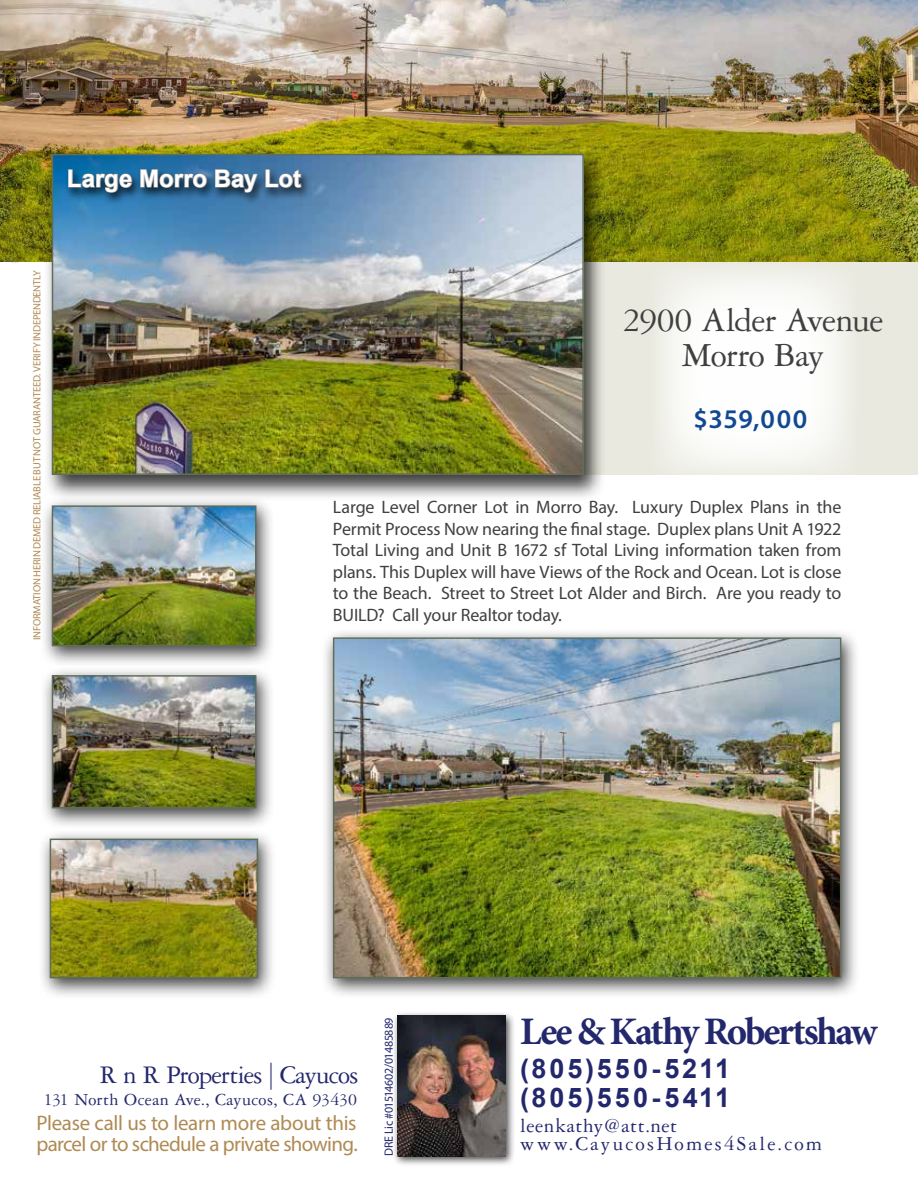
<style>
.page{position:relative;width:918px;height:1188px;background:#fff}
.page>*{position:absolute;margin:0;border:0;box-sizing:border-box;transform-origin:0 0}
.t1{font:700 39px "Minion Pro";letter-spacing:-.055em;color:#23276c}
.t2{font:36px/35.2px "Garamond Three";letter-spacing:-.025em;color:#404040;text-align:center}
.t3{font:700 27px "Arial";letter-spacing:.105em;color:#23276c}
.t4{font:27px "Garamond Three";letter-spacing:-.035em;color:#23276c}
.t5{font:600 27px "Myriad Pro";letter-spacing:.04em;color:#104991}
.t6{font:700 24px "Arial";color:#fff}
.t7{font:21px/21px "Myriad Pro";letter-spacing:-.025em;color:#af8a54}
.t8{font:21px "Garamond Three";letter-spacing:.095em;color:#23276c}
.t9{font:21px "Garamond Three";letter-spacing:.025em;color:#23276c}
.t10{font:18px/21.6px "Myriad Pro";letter-spacing:-.01em;color:#404040;text-align:justify}
.t11{font:18px "Garamond Three";letter-spacing:.01em;color:#23276c}
.t12{font:12px "Myriad Pro";letter-spacing:-.025em;color:#23276c}
.t13{font:10.5px "Myriad Pro";letter-spacing:-.015em;color:#af8a54}
</style>
<div class="page">
<div style="left:152px;top:0;width:766px;height:475px;background:#e9e9df"></div>
<img style="left:0;top:0;width:918px;height:261px">
<div style="left:43px;top:150px;width:563px;height:352px;background:#000;opacity:.75"></div>
<img style="left:55px;top:157px;width:526px;height:315px">
<div style="left:52px;top:154px;width:532px;height:321px;border:2px solid #606e59"></div>
<div style="left:40px;top:666px;width:235px;height:163px;background:#000;opacity:.75"></div>
<img style="left:55px;top:678px;width:198px;height:127px">
<div style="left:52px;top:675px;width:204px;height:133px;border:2px solid #606e59"></div>
<div style="left:40px;top:496px;width:235px;height:171px;background:#000;opacity:.75"></div>
<img style="left:55px;top:508px;width:198px;height:135px">
<div style="left:52px;top:505px;width:204px;height:141px;border:2px solid #606e59"></div>
<svg style="left:651px;top:261px;width:207px;height:211px;fill:#f9f9f6"></svg>
<div style="left:64px;top:167px;width:248px;height:39px;background:#000;opacity:.75"></div>
<svg style="left:67px;top:168px;width:66px;height:26px;background:#356787"></svg>
<svg style="left:139px;top:161px;width:69px;height:28px;background:#3f6b8d"></svg>
<svg style="left:214px;top:165px;width:88px;height:29px;background:#486a87"></svg>
<div style="left:38px;top:829px;width:238px;height:170px;background:#000;opacity:.75"></div>
<img style="left:53px;top:842px;width:202px;height:133px">
<div style="left:50px;top:839px;width:208px;height:139px;border:2px solid #606e59"></div>
<div style="left:321px;top:628px;width:539px;height:372px;background:#000;opacity:.75"></div>
<img style="left:335px;top:639px;width:504px;height:337px">
<div style="left:392px;top:1011px;width:123px;height:156px;background:#000;opacity:.75"></div>
<img style="left:398px;top:1016px;width:108px;height:140px">
<h3 class="t6" style="left:67px;top:162px;width:236px">Large Morro Bay Lot</h3>
<p class="t13" style="left:30px;top:640px;width:372px;rotate:-90deg">INFORMATION HERIN DEMED RELIABLE BUT NOT GUARANTEED. VERIFY INDEPENDENTLY</p>
<h2 class="t2" style="left:622px;top:303px;width:263px">2900 Alder Avenue<br>Morro Bay</h2>
<h3 class="t5" style="left:693px;top:401px;width:115px">$359,000</h3>
<p class="t10" style="left:333px;top:496px;width:510px">Large Level Corner Lot in Morro Bay. Luxury Duplex Plans in the Permit Process Now nearing the final stage. Duplex plans Unit A 1922<br>Total Living and Unit B 1672 sf Total Living information taken from plans. This Duplex will have Views of the Rock and Ocean. Lot is close to the Beach. Street to Street Lot Alder and Birch. Are you ready to BUILD? Call your Realtor today.</p>
<h3 class="t4" style="left:100px;top:1060px;width:260px">R n R Properties | Cayucos</h3>
<p class="t11" style="left:44px;top:1090px;width:315px">131 North Ocean Ave., Cayucos, CA 93430</p>
<p class="t7" style="left:36px;top:1112px;width:323px">Please call us to learn more about this parcel or to schedule a private showing.</p>
<p class="t12" style="left:382px;top:1156px;width:140px;rotate:-90deg">DRE Lic #01514602/01485889</p>
<h1 class="t1" style="left:520px;top:1004px;width:359px">Lee &amp; Kathy Robertshaw</h1>
<h3 class="t3" style="left:520px;top:1049px;width:211px">(805)550-5211</h3>
<h3 class="t3" style="left:520px;top:1078px;width:211px">(805)550-5411</h3>
<p class="t9" style="left:520px;top:1114px;width:158px">leenkathy@att.net</p>
<p class="t8" style="left:520px;top:1133px;width:303px">www.CayucosHomes4Sale.com</p>
</div>
